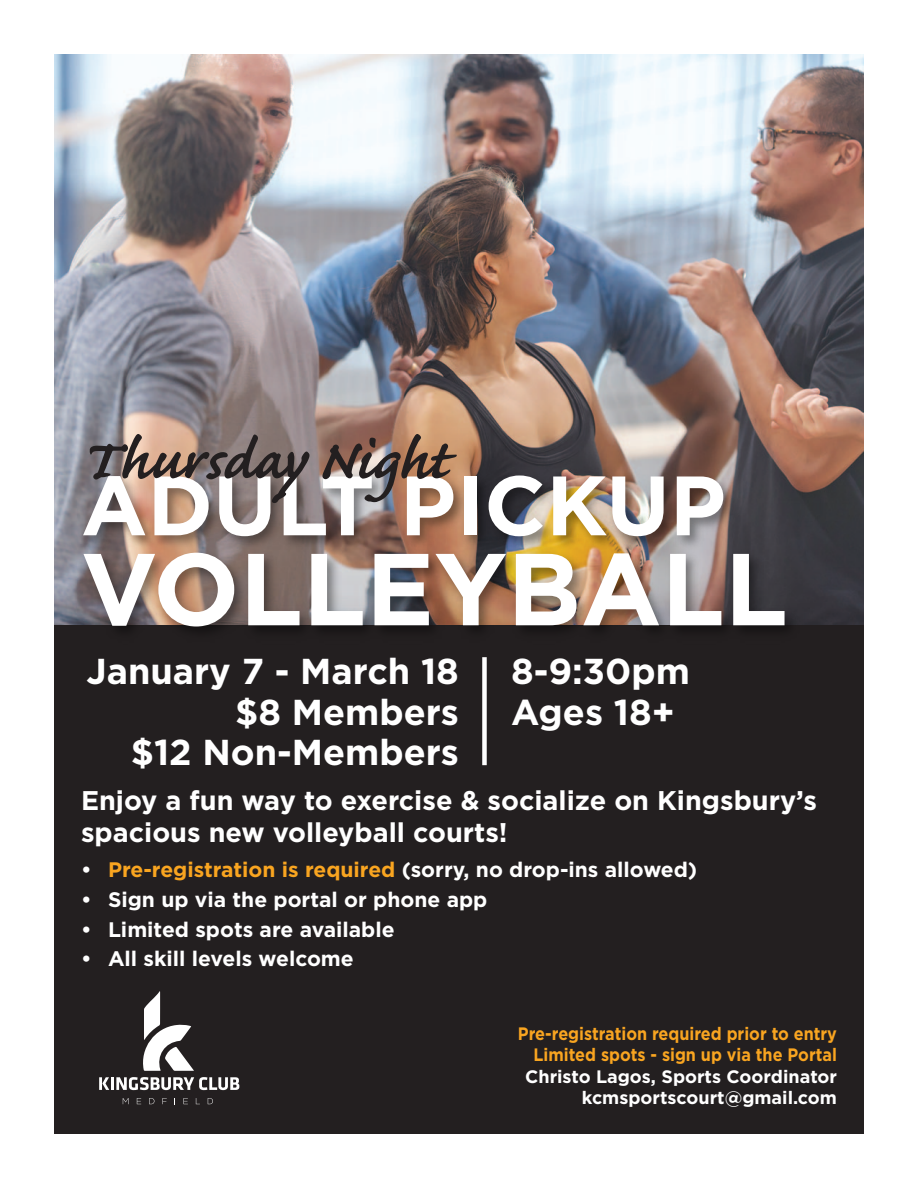
<style>
.page{position:relative;width:918px;height:1188px;background:#fff}
.page>*{position:absolute;margin:0;border:0;box-sizing:border-box;transform-origin:0 0}
.t1{font:700 102px "Gotham";color:#fff}
.t2{font:700 84px "Gotham";color:#fff}
.t3{font:700 72px "Caflisch Script";color:#231f20}
.t4{font:700 36px "Gotham";color:#fff}
.t5{font:700 27px/32.4px "Gotham";color:#fff}
.t6{font:700 21px "Gotham";color:#fff}
.t7{font:700 18px "Gotham";color:#f9a520;scale:.9 1}
.t8{font:700 18px "Gotham";color:#fff}
.s1{color:#f9a520}
</style>
<div class="page">
<div style="left:54px;top:335px;width:810px;height:799px;background:#231f20"></div>
<img style="left:54px;top:54px;width:810px;height:571px">
<img style="left:72px;top:374px;width:792px;height:256px">
<div style="left:482px;top:657px;width:5px;height:108px;background:#fff"></div>
<svg style="left:99px;top:1077px;width:140px;height:13px"></svg>
<svg style="left:123px;top:1098px;width:6px;height:6px"></svg>
<svg style="left:137px;top:1098px;width:4px;height:6px"></svg>
<svg style="left:149px;top:1098px;width:5px;height:6px"></svg>
<svg style="left:162px;top:1098px;width:5px;height:6px"></svg>
<svg style="left:184px;top:1098px;width:4px;height:6px"></svg>
<svg style="left:208px;top:1098px;width:5px;height:6px"></svg>
<svg style="left:143px;top:991px;width:51px;height:80px"></svg>
<p class="t3" style="left:80px;top:435px;width:370px">Thursday Night</p>
<p class="t2" style="left:81px;top:474px;width:646px">ADULT PICKUP</p>
<p class="t1" style="left:81px;top:551px;width:708px">VOLLEYBALL</p>
<p class="t4" style="left:86px;top:658px;width:374px">January 7 - March 18</p>
<p class="t4" style="left:235px;top:698px;width:225px">$8 Members</p>
<p class="t4" style="left:131px;top:739px;width:330px">$12 Non-Members</p>
<p class="t4" style="left:511px;top:658px;width:180px">8-9:30pm</p>
<p class="t4" style="left:511px;top:698px;width:165px">Ages 18+</p>
<p class="t5" style="left:81px;top:786px;width:738px">Enjoy a fun way to exercise &amp; socialize on Kingsbury’s spacious new volleyball courts!</p>
<p class="t6" style="left:81px;top:862px;width:618px">• <span class="s1">Pre-registration is required</span> (sorry, no drop-ins allowed)</p>
<p class="t6" style="left:81px;top:892px;width:408px">• Sign up via the portal or phone app</p>
<p class="t6" style="left:81px;top:921px;width:315px">• Limited spots are available</p>
<p class="t6" style="left:81px;top:951px;width:274px">• All skill levels welcome</p>
<p class="t7" style="left:518px;top:1027px;width:356px">Pre-registration required prior to entry</p>
<p class="t7" style="left:534px;top:1048px;width:339px">Limited spots - sign up via the Portal</p>
<p class="t8" style="left:525px;top:1070px;width:313px">Christo Lagos, Sports Coordinator</p>
<p class="t8" style="left:582px;top:1091px;width:257px">kcmsportscourt@gmail.com</p>
</div>
